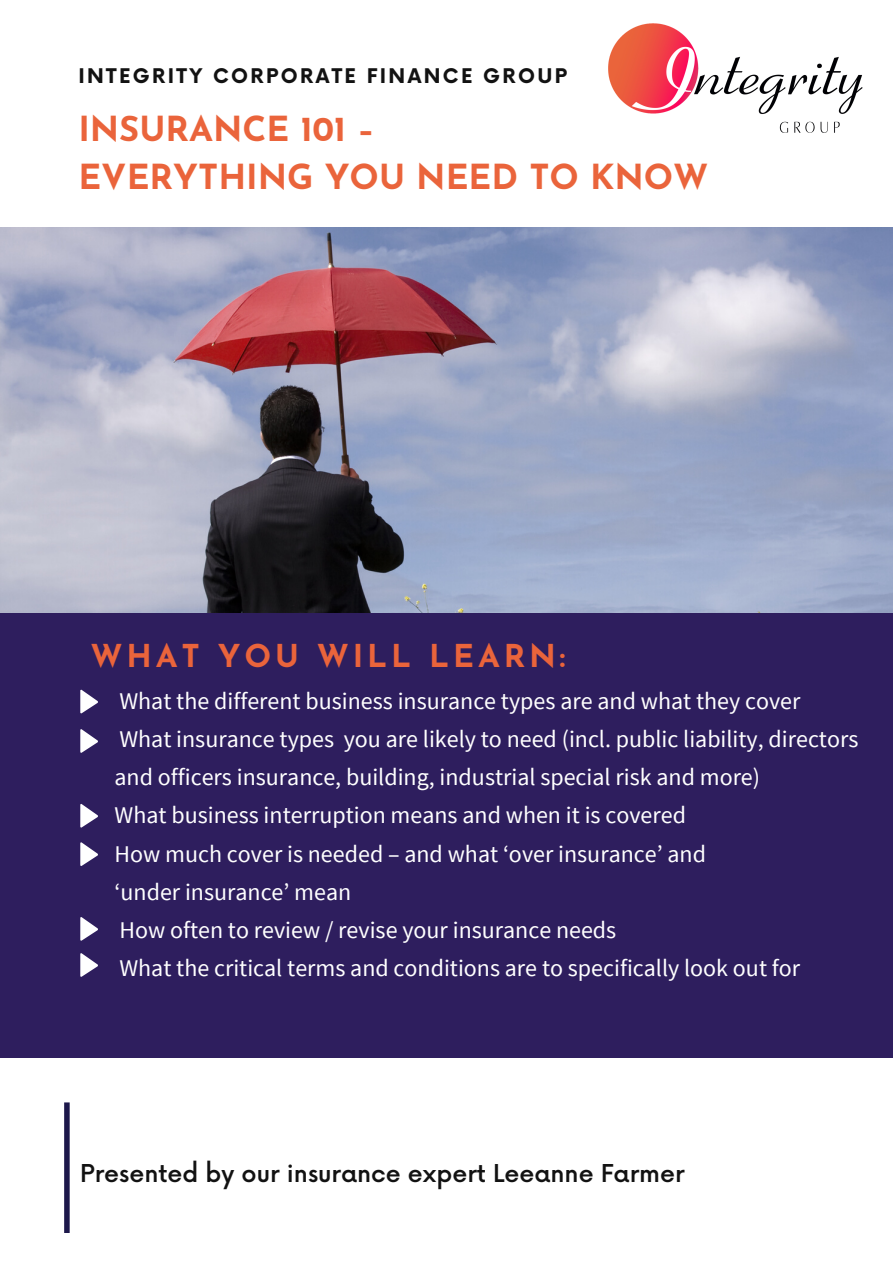
<style>
.page{position:relative;width:893px;height:1264px;background:#fff}
.page>*{position:absolute;margin:0;border:0;box-sizing:border-box;transform-origin:0 0}
.t1{font:700 34.5px/47.2px "Josefin Sans";color:#ea643b}
.t2{font:700 31.5px "Josefin Sans";letter-spacing:.12em;color:#ea643b}
.t3{font:24px/38.2px "Source Sans Pro";color:#fff}
.t4{font:500 24px "Now";color:#121212}
.t5{font:700 19.65px "Now";letter-spacing:.12em;color:#121212}
</style>
<div class="page">
<img style="left:0;top:228px;width:892px;height:385px">
<div style="left:0;top:613px;width:892px;height:444px;background:#2e1e5e"></div>
<svg style="left:64px;top:1102px;width:6px;height:130px"></svg>
<svg style="left:80px;top:689px;width:18px;height:24px"></svg>
<svg style="left:80px;top:729px;width:18px;height:24px"></svg>
<svg style="left:80px;top:804px;width:18px;height:23px"></svg>
<svg style="left:80px;top:842px;width:18px;height:24px"></svg>
<svg style="left:80px;top:917px;width:18px;height:24px"></svg>
<svg style="left:80px;top:953px;width:18px;height:24px"></svg>
<img style="left:608px;top:23px;width:255px;height:110px">
<p class="t5" style="left:78px;top:66px;width:490px">INTEGRITY CORPORATE FINANCE GROUP</p>
<h1 class="t1" style="left:78px;top:109px;width:631px">INSURANCE 101 –<br>EVERYTHING YOU NEED TO KNOW</h1>
<h2 class="t2" style="left:91px;top:643px;width:476px">WHAT YOU WILL LEARN:</h2>
<p class="t3" style="left:114px;top:681px;width:745px">What the different business insurance types are and what they cover<br>What insurance types you are likely to need (incl. public liability, directors and officers insurance, building, industrial special risk and more)<br>What business interruption means and when it is covered<br>How much cover is needed – and what ‘over insurance’ and<br>‘under insurance’ mean<br>How often to review / revise your insurance needs<br>What the critical terms and conditions are to specifically look out for</p>
<p class="t4" style="left:80px;top:1159px;width:605px">Presented by our insurance expert Leeanne Farmer</p>
</div>
